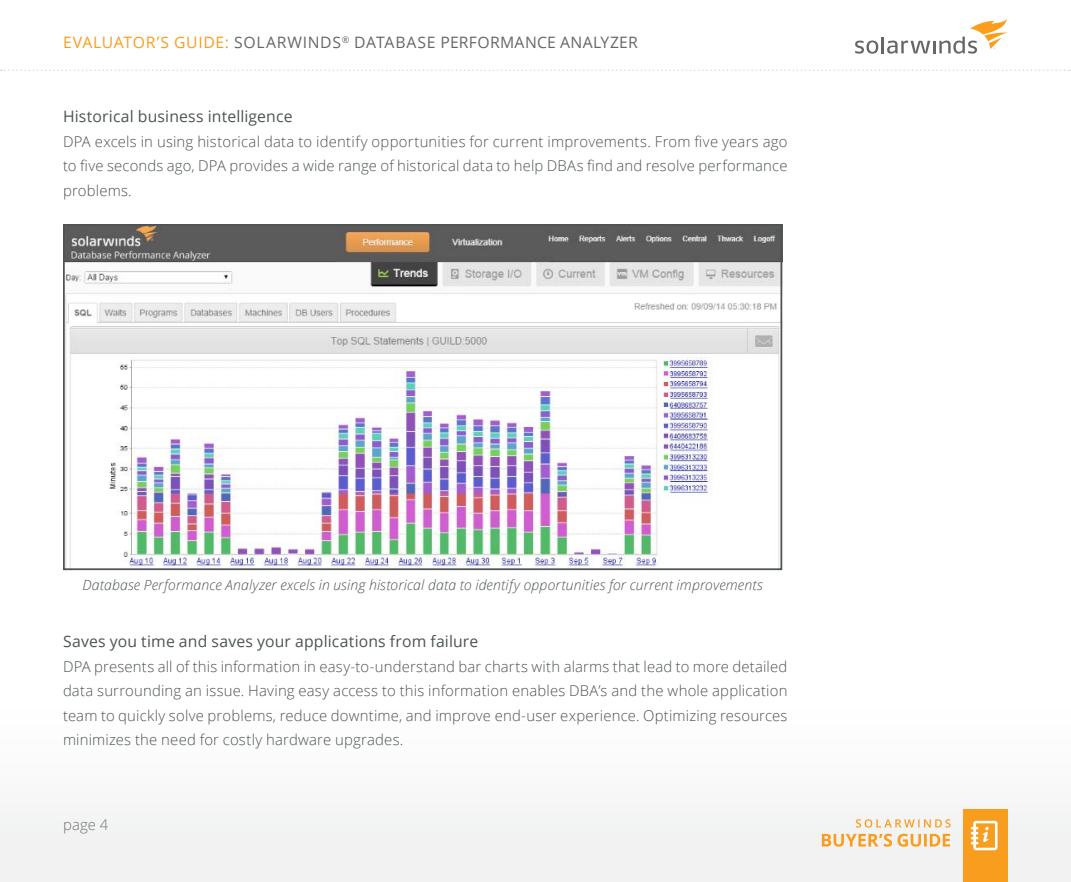
<style>
.page{position:relative;width:1071px;height:882px;background:#fff}
.page>*{position:absolute;margin:0;border:0;box-sizing:border-box;transform-origin:0 0}
.t1{font:15.75px "Open Sans";letter-spacing:.01em;color:#4d5353}
.t2{font:15.75px "Open Sans";letter-spacing:.03em;color:#666767}
.t3{font:15.75px "Open Sans";color:#f99d1e}
.t4{font:300 14.88px/24.5px "Open Sans";letter-spacing:.015em;color:#4d5353;text-align:justify}
.t5{font:300 14.88px "Open Sans";color:#717073}
.t6{font:italic 300 14px "Open Sans";letter-spacing:.01em;color:#4d5353}
.s1{color:#f99d1e}
</style>
<div class="page">
<div style="left:0;top:0;width:1071px;height:882px;background:linear-gradient(to right,#fcfcfc,#fdfdfd)"></div>
<svg style="left:1px;top:70px;width:1070px;height:1px"></svg>
<svg style="left:855px;top:41px;width:23px;height:13px"></svg>
<hr style="left:881px;top:37px;width:3px;height:16px;background:#666">
<svg style="left:887px;top:19px;width:121px;height:35px"></svg>
<div style="left:963px;top:809px;width:45px;height:73px;background:#f99d1e"></div>
<svg style="left:822px;top:834px;width:128px;height:13px"></svg>
<svg style="left:856px;top:819px;width:95px;height:9px"></svg>
<svg style="left:971px;top:821px;width:27px;height:29px"></svg>
<img style="left:66px;top:227px;width:713px;height:340px">
<div style="left:63px;top:224px;width:719px;height:346px;border:2px solid #4d5353"></div>
<p class="t3" style="left:63px;top:32px;width:12px">eVALUATOR</p>
<p class="t2" style="left:157px;top:32px;width:483px"><span class="s1">’S Guide:</span> SolarWinds<sup>®</sup> Database Performance Analyzer</p>
<p class="t1" style="left:63px;top:106px;width:231px">Historical business intelligence</p>
<p class="t4" style="left:63px;top:129px;width:726px">DPA excels in using historical data to identify opportunities for current improvements. From five years ago to five seconds ago, DPA provides a wide range of historical data to help DBAs find and resolve performance problems.</p>
<p class="t6" style="left:82px;top:575px;width:682px">Database Performance Analyzer excels in using historical data to identify opportunities for current improvements</p>
<p class="t1" style="left:63px;top:631px;width:417px">Saves you time and saves your applications from failure</p>
<p class="t4" style="left:63px;top:654px;width:726px">D PA presents all of this information in easy-to-understand bar charts with alarms that lead to more detailed data surrounding an issue. Having easy access to this information enables DBA</p>
<p class="t4" style="left:63px;top:678px;width:726px;text-indent:535px">’s and the whole application team to quickly solve problems, reduce downtime, and improve end-user experience. Optimizing resources minimizes the need for costly hardware upgrades.</p>
<p class="t5" style="left:63px;top:815px;width:47px">page 4</p>
</div>
